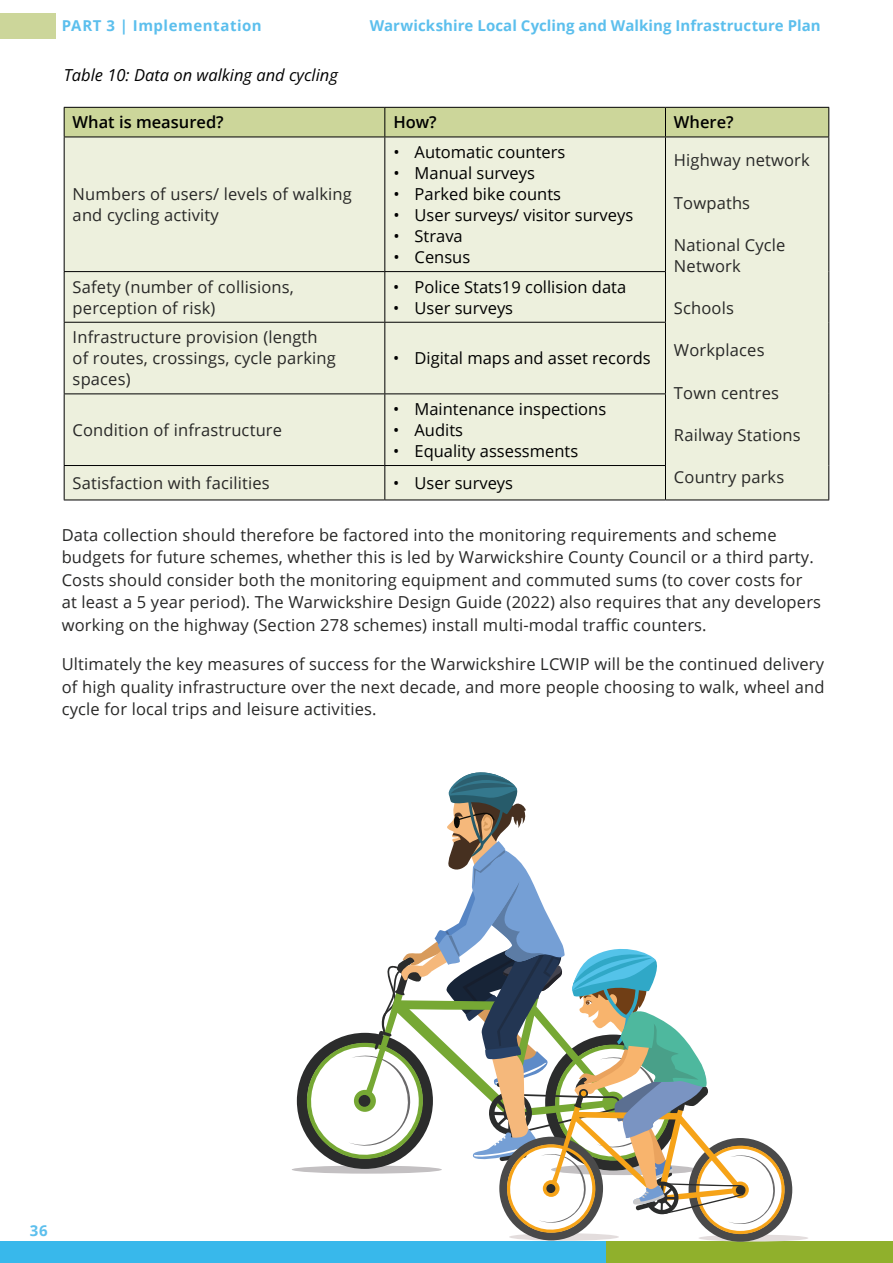
<style>
.page{position:relative;width:893px;height:1263px;background:#fff}
.page>*{position:absolute;margin:0;border:0;box-sizing:border-box;transform-origin:0 0}
.t1{font:16.5px/22.5px "Open Sans";letter-spacing:.01em;color:#282827}
.t2{font:16.5px "Open Sans";color:#000}
.t3{font:italic 16.5px "Open Sans";color:#000}
.t4{font:600 16.5px "Open Sans";color:#000}
.t5{font:700 15px "Open Sans";letter-spacing:.01em;color:#5cbfed}
.t6{font:700 15px "Open Sans";letter-spacing:.035em;color:#5cbfed}
</style>
<div class="page">
<div style="left:0;top:1242px;width:606px;height:21px;background:#38b8eb"></div>
<div style="left:606px;top:1242px;width:287px;height:21px;background:#90b02c"></div>
<div style="left:0;top:13px;width:55px;height:25px;background:#ccd69a"></div>
<div style="left:65px;top:138px;width:763px;height:362px;background:#edf0dd"></div>
<svg style="left:64px;top:107px;width:765px;height:30px"></svg>
<hr style="left:64px;top:137px;width:321px;height:1px;background:#000">
<hr style="left:64px;top:137px;width:1px;height:134px;background:#000">
<hr style="left:385px;top:137px;width:280px;height:1px;background:#000">
<hr style="left:384px;top:137px;width:1px;height:134px;background:#000">
<hr style="left:665px;top:137px;width:164px;height:1px;background:#000">
<hr style="left:665px;top:137px;width:1px;height:134px;background:#000">
<hr style="left:828px;top:137px;width:1px;height:135px;background:#000">
<hr style="left:64px;top:271px;width:321px;height:1px;background:#000">
<hr style="left:64px;top:272px;width:1px;height:50px;background:#000">
<hr style="left:385px;top:271px;width:281px;height:1px;background:#000">
<hr style="left:384px;top:272px;width:1px;height:50px;background:#000">
<hr style="left:665px;top:272px;width:1px;height:50px;background:#000">
<hr style="left:828px;top:272px;width:1px;height:50px;background:#000">
<hr style="left:64px;top:322px;width:321px;height:1px;background:#000">
<hr style="left:64px;top:323px;width:1px;height:70px;background:#000">
<hr style="left:385px;top:322px;width:281px;height:1px;background:#000">
<hr style="left:384px;top:323px;width:1px;height:70px;background:#000">
<hr style="left:665px;top:323px;width:1px;height:70px;background:#000">
<hr style="left:828px;top:322px;width:1px;height:72px;background:#000">
<hr style="left:64px;top:393px;width:321px;height:1px;background:#000">
<hr style="left:64px;top:394px;width:1px;height:71px;background:#000">
<hr style="left:385px;top:393px;width:281px;height:1px;background:#000">
<hr style="left:384px;top:394px;width:1px;height:71px;background:#000">
<hr style="left:665px;top:394px;width:1px;height:71px;background:#000">
<hr style="left:828px;top:394px;width:1px;height:71px;background:#000">
<hr style="left:64px;top:465px;width:321px;height:1px;background:#000">
<hr style="left:64px;top:466px;width:1px;height:34px;background:#000">
<hr style="left:385px;top:465px;width:281px;height:1px;background:#000">
<hr style="left:384px;top:466px;width:1px;height:34px;background:#000">
<hr style="left:665px;top:466px;width:1px;height:34px;background:#000">
<hr style="left:828px;top:465px;width:1px;height:35px;background:#000">
<hr style="left:64px;top:500px;width:321px;height:1px;background:#000">
<hr style="left:385px;top:500px;width:280px;height:1px;background:#000">
<hr style="left:665px;top:500px;width:164px;height:1px;background:#000">
<svg style="left:698px;top:1234px;width:110px;height:7px"></svg>
<svg style="left:292px;top:772px;width:503px;height:470px"></svg>
<p class="t6" style="left:62px;top:15px;width:202px">PART 3 | Implementation</p>
<p class="t5" style="left:370px;top:15px;width:452px">Warwickshire Local Cycling and Walking Infrastructure Plan</p>
<p class="t3" style="left:64px;top:64px;width:276px">Table 10: Data on walking and cycling</p>
<p class="t4" style="left:73px;top:111px;width:153px">What is measured?</p>
<p class="t4" style="left:393px;top:111px;width:45px">How?</p>
<p class="t4" style="left:674px;top:111px;width:61px">Where?</p>
<p class="t2" style="left:393px;top:141px;width:174px">• Automatic counters</p>
<p class="t2" style="left:393px;top:162px;width:143px">• Manual surveys</p>
<p class="t2" style="left:393px;top:183px;width:169px">• Parked bike counts</p>
<p class="t2" style="left:393px;top:204px;width:241px">• User surveys/ visitor surveys</p>
<p class="t2" style="left:393px;top:225px;width:71px">• Strava</p>
<p class="t2" style="left:393px;top:246px;width:78px">• Census</p>
<p class="t1" style="left:674px;top:149px;width:137px">Highway network</p>
<p class="t1" style="left:674px;top:191px;width:78px">Towpaths</p>
<p class="t1" style="left:674px;top:234px;width:113px;line-height:21px">National Cycle<br>Network</p>
<p class="t1" style="left:674px;top:296px;width:62px">Schools</p>
<p class="t1" style="left:674px;top:339px;width:92px">Workplaces</p>
<p class="t1" style="left:674px;top:381px;width:107px">Town centres</p>
<p class="t1" style="left:674px;top:423px;width:128px">Railway Stations</p>
<p class="t1" style="left:674px;top:465px;width:112px">Country parks</p>
<p class="t1" style="left:73px;top:183px;width:281px;line-height:21px">Numbers of users/ levels of walking and cycling activity</p>
<p class="t1" style="left:73px;top:276px;width:223px;line-height:21px">Safety (number of collisions, perception of risk)</p>
<p class="t2" style="left:393px;top:275px;width:234px">• Police Stats19 collision data</p>
<p class="t2" style="left:393px;top:296px;width:121px">• User surveys</p>
<p class="t1" style="left:73px;top:326px;width:265px;line-height:21px">Infrastructure provision (length of routes, crossings, cycle parking spaces)</p>
<p class="t2" style="left:393px;top:347px;width:259px">• Digital maps and asset records</p>
<p class="t2" style="left:393px;top:398px;width:214px">• Maintenance inspections</p>
<p class="t2" style="left:393px;top:419px;width:71px">• Audits</p>
<p class="t2" style="left:393px;top:440px;width:186px">• Equality assessments</p>
<p class="t1" style="left:73px;top:418px;width:211px">Condition of infrastructure</p>
<p class="t1" style="left:73px;top:471px;width:199px">Satisfaction with facilities</p>
<p class="t2" style="left:393px;top:472px;width:121px">• User surveys</p>
<p class="t1" style="left:62px;top:523px;width:761px">Data collection should therefore be factored into the monitoring requirements and scheme budgets for future schemes, whether this is led by Warwickshire County Council or a third party.<br>Costs should consider both the monitoring equipment and commuted sums (to cover costs for at least a 5 year period). The Warwickshire Design Guide (2022) also requires that any developers working on the highway (Section 278 schemes) install multi-modal traffic counters.</p>
<p class="t1" style="left:62px;top:652px;width:764px;text-align:justify">Ultimately the key measures of success for the Warwickshire LCWIP will be the continued delivery of high quality infrastructure over the next decade, and more people choosing to walk, wheel and cycle for local trips and leisure activities.</p>
<p class="t5" style="left:30px;top:1220px;width:20px">36</p>
</div>
